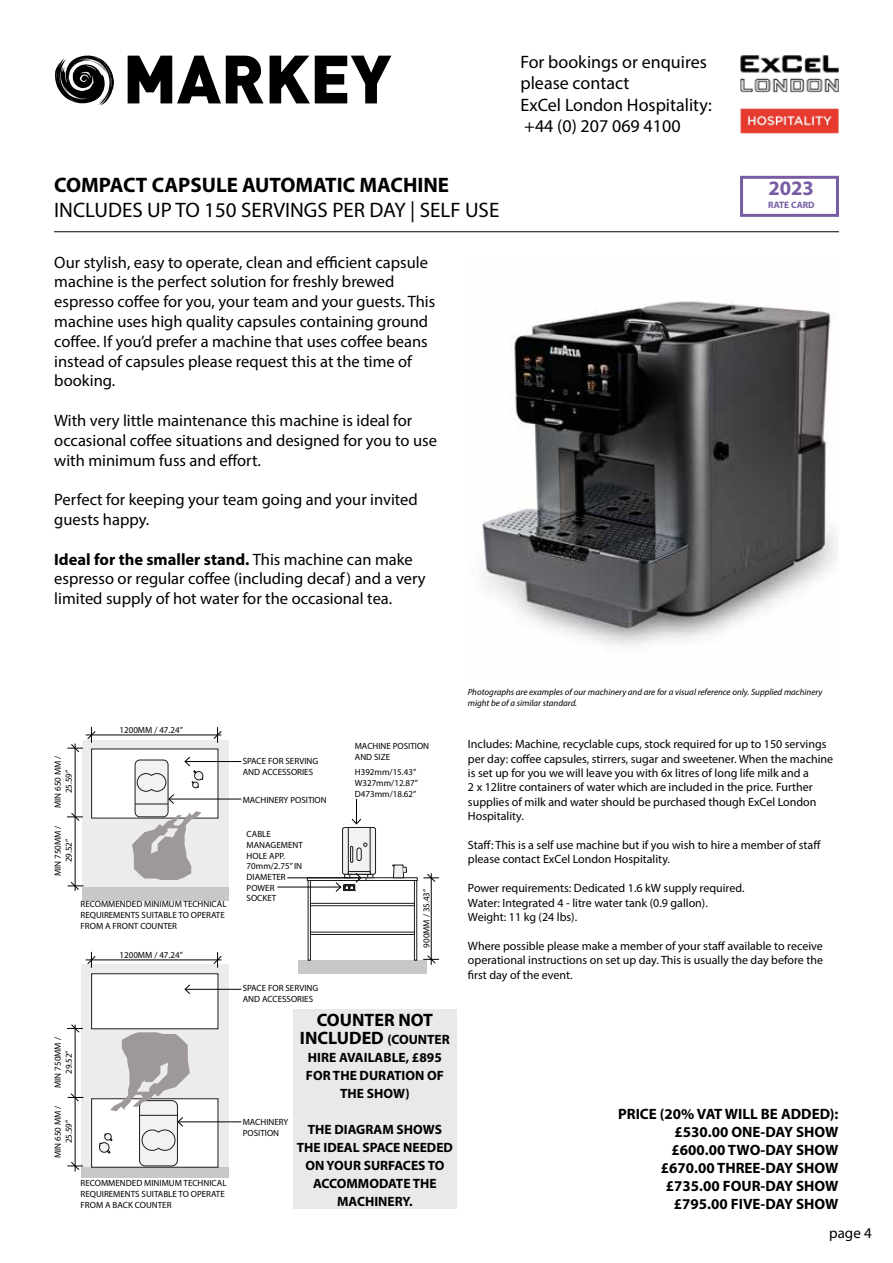
<style>
.page{position:relative;width:893px;height:1263px;background:#fff}
.page>*{position:absolute;margin:0;border:0;box-sizing:border-box;transform-origin:0 0}
.t1{font:900 67.2px "DIN";color:#000}
.t2{font:21px "Myriad Pro";color:#000}
.t3{font:700 21px "Myriad Pro";color:#000}
.t4{font:700 20.55px "Myriad Pro";color:#785da4}
.t5{font:18px/21.6px "Myriad Pro";color:#000}
.t6{font:700 18px/18px "Myriad Pro";color:#000;text-align:center}
.t7{font:16.5px/19.8px "Myriad Pro";color:#000}
.t8{font:700 15px/18px "Myriad Pro";color:#000;text-align:right}
.t9{font:15px "Myriad Pro";color:#000}
.t10{font:700 13.5px/18px "Myriad Pro";color:#000;text-align:center}
.t11{font:12px/14.4px "Myriad Pro";color:#000}
.t12{font:700 9.3px "Myriad Pro";color:#785da4}
.t13{font:9px/10.8px "Myriad Pro";color:#000}
.t14{font:italic 9px/10.8px "Myriad Pro";color:#000}
.s1{font-weight:700}
.s2{font-size:13.5px}
</style>
<div class="page">
<img style="left:740px;top:55px;width:99px;height:78px">
<hr style="left:54px;top:231px;width:785px;height:1px;background:#000">
<div style="left:298px;top:960px;width:128px;height:14px;background:#c8c8c8"></div>
<div style="left:307px;top:877px;width:110px;height:4px;border:1px solid #1d1d1b"></div>
<div style="left:308px;top:880px;width:3px;height:80px;border:1px solid #1d1d1b"></div>
<div style="left:414px;top:880px;width:3px;height:80px;border:1px solid #1d1d1b"></div>
<div style="left:310px;top:903px;width:105px;height:3px;border:1px solid #1d1d1b"></div>
<div style="left:310px;top:932px;width:105px;height:3px;border:1px solid #1d1d1b"></div>
<div style="left:343px;top:827px;width:33px;height:47px;background:#f2f2f2;border-radius:2px"></div>
<div style="left:342px;top:827px;width:34px;height:47px;border:1px solid #1d1d1b;border-radius:2px"></div>
<svg style="left:363px;top:843px;width:4px;height:4px"></svg>
<div style="left:350px;top:846px;width:3px;height:17px;border:1px solid #1d1d1b"></div>
<svg style="left:392px;top:864px;width:15px;height:14px"></svg>
<hr style="left:348px;top:827px;width:1px;height:47px;background:#1d1d1b">
<hr style="left:370px;top:827px;width:1px;height:47px;background:#1d1d1b">
<div style="left:357px;top:848px;width:4px;height:13px;border:1px solid #1d1d1b;border-radius:2px"></div>
<div style="left:348px;top:871px;width:22px;height:3px;border:1px solid #1d1d1b"></div>
<div style="left:82px;top:740px;width:146px;height:147px;background:#ececec"></div>
<div style="left:92px;top:749px;width:126px;height:69px;background:#fff"></div>
<div style="left:82px;top:887px;width:146px;height:13px;background:#c8c8c8"></div>
<svg style="left:132px;top:811px;width:70px;height:69px"></svg>
<div style="left:135px;top:760px;width:33px;height:57px;background:#f2f2f2;border-radius:5px"></div>
<div style="left:135px;top:760px;width:33px;height:57px;border:1px solid #1d1d1b;border-radius:5px"></div>
<hr style="left:135px;top:804px;width:33px;height:1px;background:#1d1d1b">
<div style="left:81px;top:964px;width:147px;height:203px;background:#ececec"></div>
<div style="left:92px;top:974px;width:126px;height:55px;background:#fff"></div>
<div style="left:81px;top:1167px;width:147px;height:10px;background:#c8c8c8"></div>
<div style="left:92px;top:1099px;width:126px;height:68px;background:#fff"></div>
<div style="left:91px;top:1098px;width:127px;height:69px;border:1px solid #1d1d1b"></div>
<svg style="left:99px;top:1133px;width:14px;height:21px"></svg>
<div style="left:140px;top:1100px;width:37px;height:66px;background:#f2f2f2;border-radius:6px"></div>
<div style="left:139px;top:1100px;width:39px;height:66px;border:1px solid #1d1d1b;border-radius:6px"></div>
<hr style="left:140px;top:1115px;width:37px;height:1px;background:#1d1d1b">
<svg style="left:110px;top:1032px;width:80px;height:79px"></svg>
<hr style="left:169px;top:799px;width:72px;height:1px;background:#000">
<svg style="left:137px;top:773px;width:37px;height:31px"></svg>
<hr style="left:185px;top:761px;width:56px;height:1px;background:#000">
<svg style="left:184px;top:756px;width:19px;height:32px"></svg>
<svg style="left:351px;top:799px;width:10px;height:25px"></svg>
<hr style="left:287px;top:877px;width:74px;height:1px;background:#000">
<hr style="left:277px;top:887px;width:64px;height:1px;background:#000">
<svg style="left:335px;top:873px;width:38px;height:19px"></svg>
<hr style="left:431px;top:873px;width:1px;height:92px;background:#000">
<svg style="left:423px;top:873px;width:16px;height:9px"></svg>
<svg style="left:423px;top:955px;width:16px;height:9px"></svg>
<hr style="left:86px;top:735px;width:135px;height:1px;background:#000">
<svg style="left:213px;top:727px;width:9px;height:16px"></svg>
<hr style="left:75px;top:743px;width:1px;height:148px;background:#000">
<svg style="left:67px;top:727px;width:29px;height:25px"></svg>
<svg style="left:67px;top:813px;width:16px;height:8px"></svg>
<svg style="left:68px;top:881px;width:15px;height:9px"></svg>
<hr style="left:75px;top:1024px;width:1px;height:147px;background:#000">
<svg style="left:67px;top:1162px;width:16px;height:8px"></svg>
<svg style="left:67px;top:1024px;width:16px;height:9px"></svg>
<svg style="left:68px;top:1093px;width:15px;height:9px"></svg>
<hr style="left:86px;top:960px;width:135px;height:1px;background:#000">
<svg style="left:213px;top:952px;width:9px;height:16px"></svg>
<svg style="left:87px;top:952px;width:9px;height:16px"></svg>
<hr style="left:178px;top:1121px;width:63px;height:1px;background:#000">
<svg style="left:142px;top:1117px;width:41px;height:34px"></svg>
<hr style="left:185px;top:989px;width:56px;height:1px;background:#000">
<svg style="left:184px;top:984px;width:6px;height:10px"></svg>
<img style="left:482px;top:301px;width:355px;height:345px">
<svg style="left:55px;top:55px;width:59px;height:51px"></svg>
<div style="left:293px;top:1010px;width:163px;height:199px;background:#e9e9e9"></div>
<div style="left:740px;top:176px;width:99px;height:41px;background:#fff;border:3px solid #785da4"></div>
<h1 class="t1" style="left:123px;top:34px;width:270px">MARKEY</h1>
<h2 class="t3" style="left:54px;top:171px;width:396px">COMPACT CAPSULE AUTOMATIC MACHINE</h2>
<h2 class="t2" style="left:54px;top:197px;width:447px">INCLUDES UP TO 150 SERVINGS PER DAY | SELF USE</h2>
<p class="t7" style="left:54px;top:252px;width:383px">Our stylish, easy to operate, clean and efficient capsule machine is the perfect solution for freshly brewed espresso coffee for you, your team and your guests. This machine uses high quality capsules containing ground coffee. If you’d prefer a machine that uses coffee beans instead of capsules please request this at the time of booking.</p>
<h3 class="t7" style="left:54px;top:410px;width:384px">With very little maintenance this machine is ideal for occasional coffee situations and designed for you to use with minimum fuss and effort.</h3>
<h3 class="t7" style="left:54px;top:489px;width:365px">Perfect for keeping your team going and your invited guests happy.</h3>
<h3 class="t7" style="left:54px;top:549px;width:373px"><span class="s1">Ideal for the smaller stand.</span> This machine can make espresso or regular coffee (including decaf) and a very limited supply of hot water for the occasional tea.</h3>
<h3 class="t5" style="left:520px;top:50px;width:193px">For bookings or enquires please contact<br>ExCel London Hospitality: +44 (0) 207 069 4100</h3>
<h3 class="t4" style="left:768px;top:175px;width:47px">2023</h3>
<p class="t12" style="left:768px;top:199px;width:48px">RATE CARD</p>
<p class="t13" style="left:52px;top:808px;width:54px;text-align:center;rotate:-90deg">MIN 650 MM /<br>25.59”</p>
<p class="t13" style="left:52px;top:876px;width:52px;text-align:center;rotate:-90deg">MIN 750MM /<br>29.52”</p>
<p class="t13" style="left:119px;top:725px;width:65px">1200MM / 47.24”</p>
<p class="t13" style="left:81px;top:899px;width:148px">RECOMMENDED MINIMUM TECHNICAL<br>REQUIREMENTS SUITABLE TO OPERATE<br>FROM A FRONT COUNTER</p>
<p class="t13" style="left:119px;top:950px;width:65px">1200MM / 47.24”</p>
<p class="t13" style="left:52px;top:1088px;width:52px;text-align:center;rotate:-90deg">MIN 750MM /<br>29.52”</p>
<p class="t13" style="left:52px;top:1158px;width:54px;text-align:center;rotate:-90deg">MIN 650 MM /<br>25.59”</p>
<p class="t13" style="left:81px;top:1177px;width:148px">RECOMMENDED MINIMUM TECHNICAL<br>REQUIREMENTS SUITABLE TO OPERATE<br>FROM A BACK COUNTER</p>
<p class="t13" style="left:243px;top:755px;width:77px">SPACE FOR SERVING<br>AND ACCESSORIES</p>
<p class="t13" style="left:243px;top:794px;width:85px">MACHINERY POSITION</p>
<p class="t13" style="left:247px;top:828px;width:58px">CABLE<br>MANAGEMENT<br>HOLE APP.<br>70mm/2.75” IN<br>DIAMETER<br>POWER<br>SOCKET</p>
<p class="t13" style="left:243px;top:983px;width:77px">SPACE FOR SERVING<br>AND ACCESSORIES</p>
<p class="t13" style="left:355px;top:740px;width:76px">MACHINE POSITION<br>AND SIZE</p>
<p class="t13" style="left:355px;top:767px;width:65px">H392mm/15.43”<br>W327mm/12.87”<br>D473mm/18.62”</p>
<p class="t13" style="left:421px;top:947px;width:60px;rotate:-90deg">900MM / 35.43”</p>
<p class="t13" style="left:243px;top:1117px;width:47px">MACHINERY<br>POSITION</p>
<h3 class="t6" style="left:300px;top:1010px;width:151px">COUNTER NOT<br>INCLUDED <span class="s2">(COUNTER</span></h3>
<p class="t10" style="left:306px;top:1047px;width:139px">HIRE AVAILABLE, £895<br>FOR THE DURATION OF<br>THE SHOW)</p>
<p class="t10" style="left:297px;top:1119px;width:158px">THE DIAGRAM SHOWS<br>THE IDEAL SPACE NEEDED<br>ON YOUR SURFACES TO<br>ACCOMMODATE THE<br>MACHINERY.</p>
<p class="t14" style="left:468px;top:687px;width:356px">Photographs are examples of our machinery and are for a visual reference only. Supplied machinery might be of a similar standard.</p>
<p class="t11" style="left:468px;top:737px;width:367px">Includes: Machine, recyclable cups, stock required for up to 150 servings per day: coffee capsules, stirrers, sugar and sweetener. When the machine is set up for you we will leave you with 6x litres of long life milk and a<br>2 x 12litre containers of water which are included in the price. Further supplies of milk and water should be purchased though ExCel London Hospitality.</p>
<p class="t11" style="left:468px;top:838px;width:354px">Staff: This is a self use machine but if you wish to hire a member of staff please contact ExCel London Hospitality.</p>
<p class="t11" style="left:468px;top:881px;width:278px">Power requirements: Dedicated 1.6 kW supply required.<br>Water: Integrated 4 - litre water tank (0.9 gallon).<br>Weight: 11 kg (24 lbs).</p>
<p class="t11" style="left:468px;top:938px;width:357px;text-align:justify">Where possible please make a member of your staff available to receive operational instructions on set up day. This is usually the day before the first day of the event.</p>
<p class="t8" style="left:618px;top:1104px;width:222px">PRICE (20% VAT WILL BE ADDED): £530.00 ONE-DAY SHOW £600.00 TWO-DAY SHOW £670.00 THREE-DAY SHOW £735.00 FOUR-DAY SHOW £795.00 FIVE-DAY SHOW</p>
<p class="t9" style="left:829px;top:1224px;width:44px">page 4</p>
</div>
